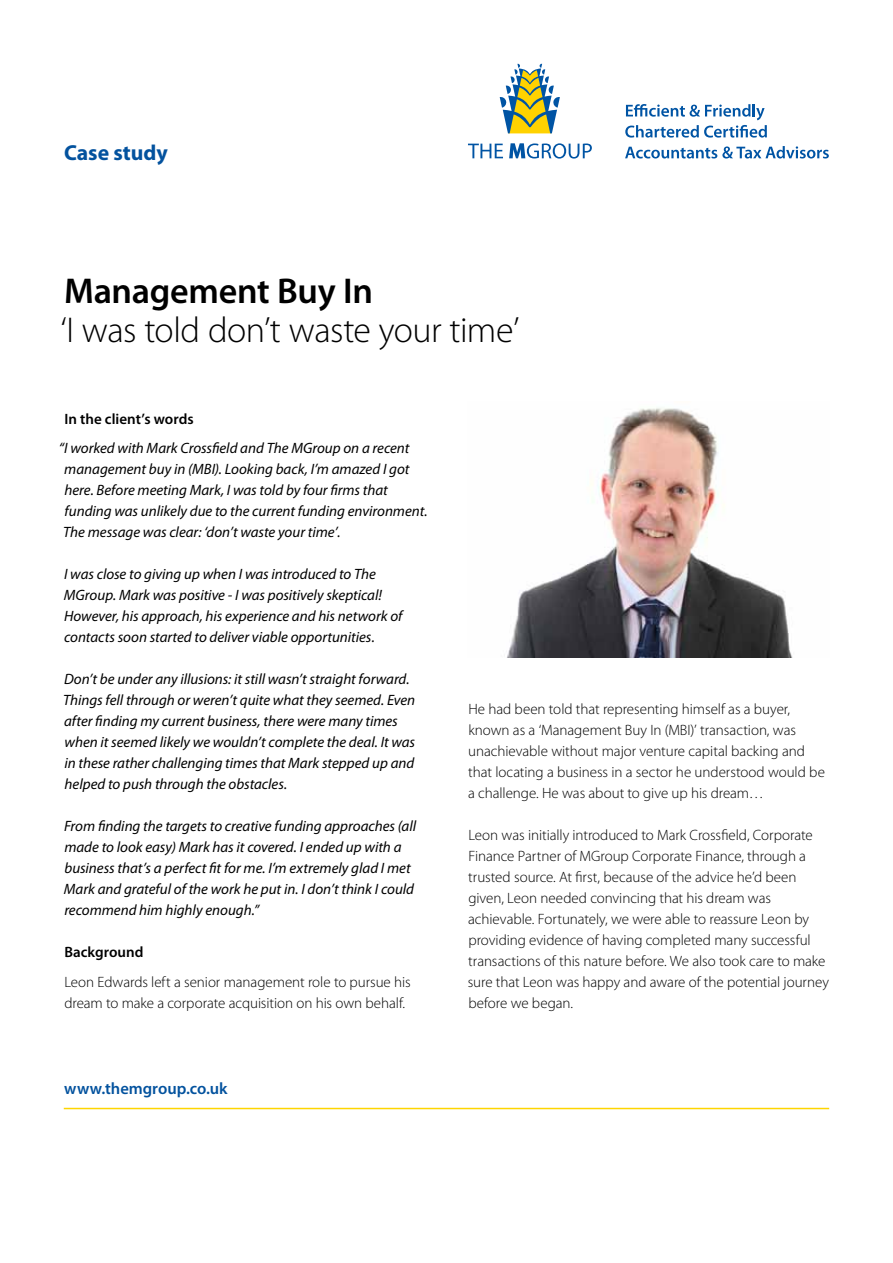
<style>
.page{position:relative;width:893px;height:1263px;background:#fff}
.page>*{position:absolute;margin:0;border:0;box-sizing:border-box;transform-origin:0 0}
.t1{font:300 36px "Myriad Pro";letter-spacing:-.015em;color:#000}
.t2{font:600 36px "Myriad Pro";letter-spacing:-.01em;color:#000}
.t3{font:700 21.75px "Myriad Pro";letter-spacing:-.005em;color:#03529e}
.t4{font:600 16.5px "Myriad Pro";letter-spacing:-.005em;color:#03529e}
.t5{font:italic 15px/21px "Myriad Pro";color:#000}
.t6{font:300 15px/21px "Myriad Pro";letter-spacing:-.005em;color:#000}
.t7{font:600 15px "Myriad Pro";color:#000}
</style>
<div class="page">
<svg style="left:625px;top:104px;width:142px;height:34px"></svg>
<svg style="left:625px;top:146px;width:204px;height:13px"></svg>
<svg style="left:468px;top:144px;width:35px;height:14px"></svg>
<svg style="left:509px;top:143px;width:83px;height:16px"></svg>
<svg style="left:500px;top:64px;width:60px;height:69px"></svg>
<hr style="left:64px;top:1108px;width:765px;height:1px;background:#fed500">
<img style="left:507px;top:408px;width:285px;height:249px">
<h2 class="t3" style="left:64px;top:138px;width:105px">Case study</h2>
<h1 class="t2" style="left:64px;top:268px;width:311px">Management Buy In</h1>
<h1 class="t1" style="left:60px;top:311px;width:460px">‘I was told don’t waste your time’</h1>
<p class="t7" style="left:64px;top:409px;width:131px">In the client’s words</p>
<p class="t5" style="left:59px;top:437px;width:370px">“I worked with Mark Crossfield and The MGroup on a recent management buy in (MBI). Looking back, I’m amazed I got here. Before meeting Mark, I was told by four firms that funding was unlikely due to the current funding environment.<br>The message was clear: ‘don’t waste your time’.</p>
<p class="t5" style="left:64px;top:563px;width:340px">I was close to giving up when I was introduced to The MGroup. Mark was positive - I was positively skeptical!<br>However, his approach, his experience and his network of contacts soon started to deliver viable opportunities.</p>
<p class="t5" style="left:63px;top:668px;width:354px">Don’t be under any illusions: it still wasn’t straight forward.<br>Things fell through or weren’t quite what they seemed. Even after finding my current business, there were many times when it seemed likely we wouldn’t complete the deal. It was in these rather challenging times that Mark stepped up and helped to push through the obstacles.</p>
<p class="t5" style="left:64px;top:815px;width:354px">From finding the targets to creative funding approaches (all made to look easy) Mark has it covered. I ended up with a business that’s a perfect fit for me. I’m extremely glad I met Mark and grateful of the work he put in. I don’t think I could recommend him highly enough.”</p>
<p class="t7" style="left:65px;top:943px;width:80px">Background</p>
<p class="t6" style="left:64px;top:971px;width:348px">Leon Edwards left a senior management role to pursue his dream to make a corporate acquisition on his own behalf.</p>
<p class="t4" style="left:64px;top:1077px;width:165px">www.themgroup.co.uk</p>
<p class="t6" style="left:468px;top:698px;width:358px">He had been told that representing himself as a buyer, known as a ‘Management Buy In (MBI)’ transaction, was unachievable without major venture capital backing and that locating a business in a sector he understood would be a challenge. He was about to give up his dream…</p>
<p class="t6" style="left:468px;top:824px;width:363px">Leon was initially introduced to Mark Crossfield, Corporate Finance Partner of MGroup Corporate Finance, through a trusted source. At first, because of the advice he’d been given, Leon needed convincing that his dream was achievable. Fortunately, we were able to reassure Leon by providing evidence of having completed many successful transactions of this nature before. We also took care to make sure that Leon was happy and aware of the potential journey before we began.</p>
</div>
